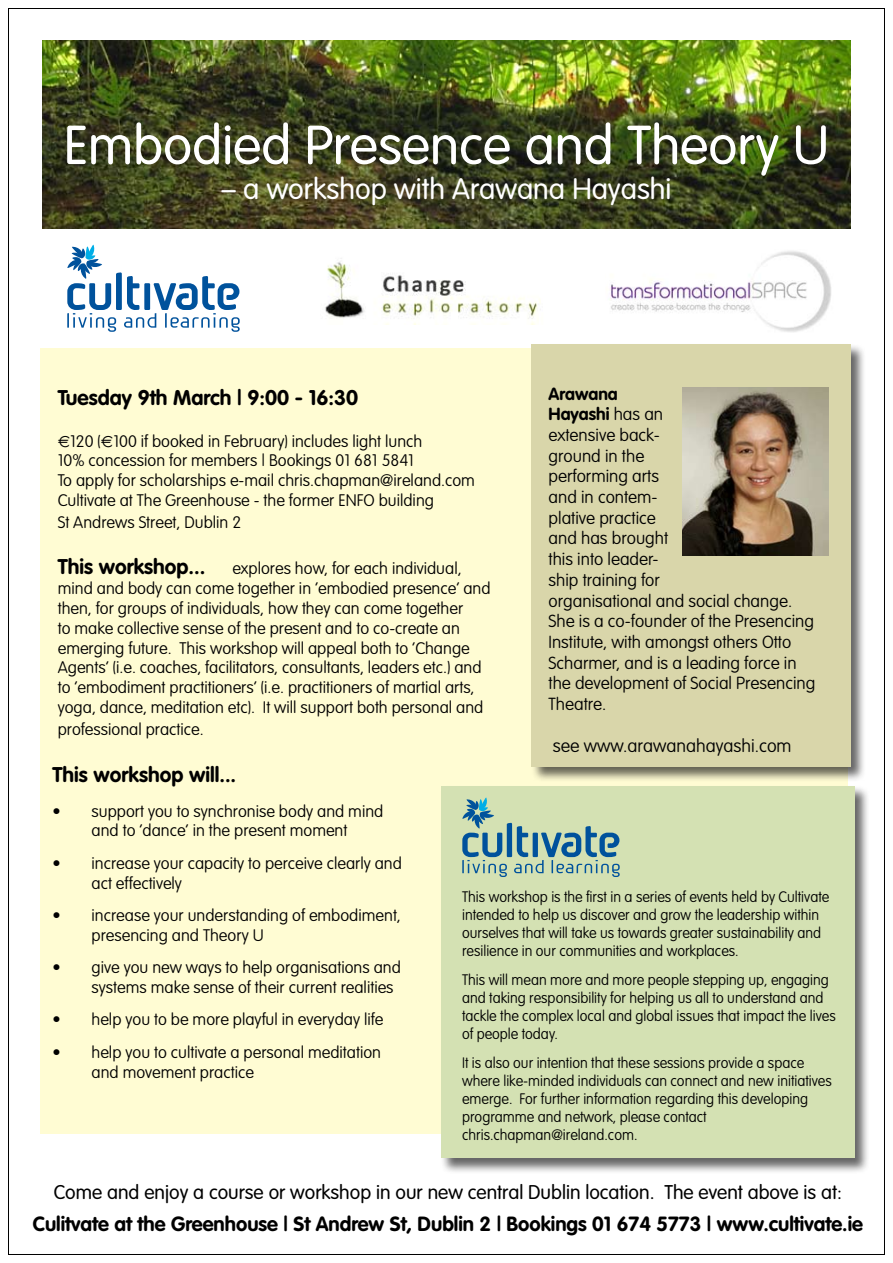
<style>
.page{position:relative;width:893px;height:1263px;background:#fff}
.page>*{position:absolute;margin:0;border:0;box-sizing:border-box;transform-origin:0 0}
.t1{font:300 54px "VAG Rounded";color:#fff}
.t2{font:300 29.1px "VAG Rounded";color:#fff}
.t3{font:700 21px "VAG Rounded";color:#000}
.t4{font:700 20.25px "VAG Rounded";color:#000}
.t5{font:300 19.65px "VAG Rounded";color:#000}
.t6{font:100 18px "VAG Rounded";color:#000}
.t7{font:100 17.25px/20.7px "VAG Rounded";color:#000}
.t8{font:100 16.5px/19.8px "VAG Rounded";color:#000}
.t9{font:100 15px/18px "VAG Rounded";color:#000;scale:.96 1}
.s1{font-family:"Eurostile";font-weight:400}
.s2{font-weight:700}
</style>
<div class="page">
<img style="left:43px;top:40px;width:807px;height:189px">
<div style="left:40px;top:349px;width:808px;height:785px;background:#fffcd3"></div>
<div style="left:440px;top:785px;width:430px;height:389px;background:#000;opacity:.6"></div>
<div style="left:441px;top:786px;width:413px;height:372px;background:#d4e1b3"></div>
<svg style="left:67px;top:245px;width:172px;height:87px"></svg>
<div style="left:531px;top:344px;width:336px;height:439px;background:#000;opacity:.6"></div>
<div style="left:531px;top:345px;width:320px;height:422px;background:#d9d6aa"></div>
<img style="left:683px;top:388px;width:146px;height:167px">
<svg style="left:462px;top:797px;width:158px;height:80px"></svg>
<img style="left:325px;top:258px;width:215px;height:66px">
<img style="left:609px;top:251px;width:222px;height:81px">
<h1 class="t1" style="left:64px;top:114px;width:766px">Embodied Presence and Theory U</h1>
<h2 class="t2" style="left:221px;top:172px;width:452px">– a workshop with Arawana Hayashi</h2>
<p class="t3" style="left:58px;top:385px;width:302px">Tuesday 9th March | 9:00 - 16:30</p>
<p class="t8" style="left:58px;top:431px;width:419px"><span class="s1">€</span>120 (<span class="s1">€</span>100 if booked in February) includes light lunch<br>10% concession for members | Bookings 01 681 5841<br>To apply for scholarships e-mail chris.chapman@ireland.com Cultivate at The Greenhouse - the former ENFO building</p>
<p class="t8" style="left:58px;top:512px;width:185px">St Andrews Street, Dublin 2</p>
<p class="t3" style="left:58px;top:555px;width:149px">This workshop...</p>
<p class="t8" style="left:58px;top:559px;width:434px;text-indent:175px">explores how, for each individual, mind and body can come together in ‘embodied presence’ and then, for groups of individuals, how they can come together<br>to make collective sense of the present and to co-create an emerging future. This workshop will appeal both to ‘Change Agents’ (i.e. coaches, facilitators, consultants, leaders etc.) and to ‘embodiment practitioners’ (i.e. practitioners of martial arts, yoga, dance, meditation etc). It will support both personal and</p>
<p class="t8" style="left:58px;top:719px;width:148px">professional practice.</p>
<p class="t7" style="left:549px;top:383px;width:268px"><span class="s2">Arawana<br>Hayashi</span> has an<br>extensive back-<br>ground in the<br>performing arts<br>and in contem-<br>plative practice<br>and has brought<br>this into leader-<br>ship training for<br>organisational and social change.<br>She is a co-founder of the Presencing<br>Institute, with amongst others Otto<br>Scharmer, and is a leading force in the development of Social Presencing<br>Theatre.</p>
<p class="t6" style="left:553px;top:736px;width:240px">see www.arawanahayashi.com</p>
<p class="t3" style="left:53px;top:763px;width:185px">This workshop will...</p>
<p class="t8" style="left:53px;top:801px;width:332px;text-align:center">• support you to synchronise body and mind and to ‘dance’ in the present moment</p>
<p class="t8" style="left:92px;top:853px;width:312px;text-indent:-39px">• increase your capacity to perceive clearly and act effectively</p>
<p class="t8" style="left:92px;top:905px;width:311px;text-indent:-39px">• increase your understanding of embodiment, presencing and Theory U</p>
<p class="t8" style="left:92px;top:957px;width:311px;text-indent:-39px">• give you new ways to help organisations and systems make sense of their current realities</p>
<p class="t8" style="left:53px;top:1010px;width:332px">• help you to be more playful in everyday life</p>
<p class="t8" style="left:92px;top:1042px;width:291px;text-indent:-39px">• help you to cultivate a personal meditation and movement practice</p>
<p class="t9" style="left:462px;top:888px;width:384px">This workshop is the first in a series of events held by Cultivate intended to help us discover and grow the leadership within ourselves that will take us towards greater sustainability and resilience in our communities and workplaces.</p>
<p class="t9" style="left:462px;top:971px;width:391px">This will mean more and more people stepping up, engaging and taking responsibility for helping us all to understand and tackle the complex local and global issues that impact the lives of people today.</p>
<p class="t9" style="left:462px;top:1054px;width:387px">It is also our intention that these sessions provide a space where like-minded individuals can connect and new initiatives emerge. For further information regarding this developing programme and network, please contact chris.chapman@ireland.com.</p>
<p class="t5" style="left:54px;top:1181px;width:790px">Come and enjoy a course or workshop in our new central Dublin location. The event above is at:</p>
<p class="t4" style="left:33px;top:1212px;width:832px">Culitvate at the Greenhouse | St Andrew St, Dublin 2 | Bookings 01 674 5773 | www.cultivate.ie</p>
</div>
